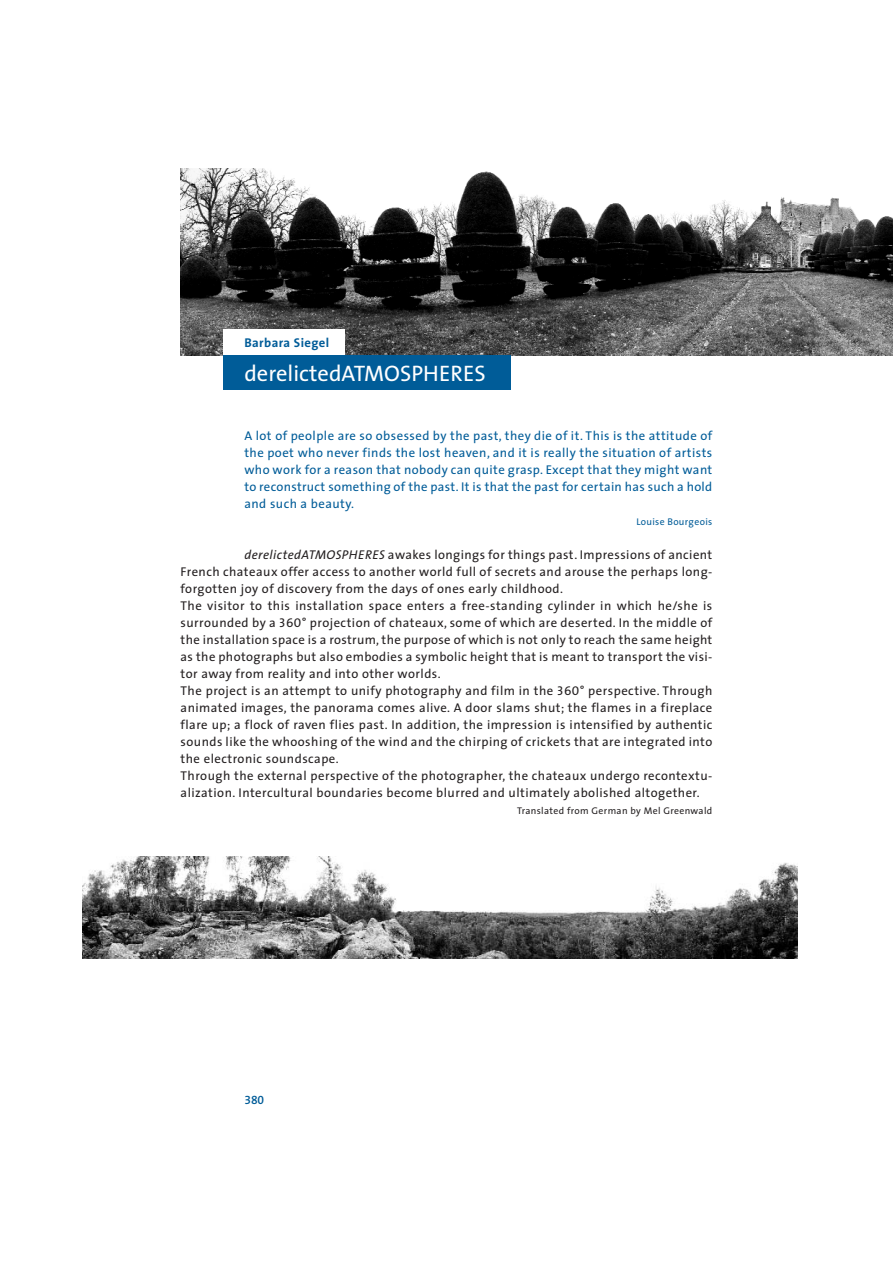
<style>
.page{position:relative;width:893px;height:1263px;background:#fff}
.page>*{position:absolute;margin:0;border:0;box-sizing:border-box;transform-origin:0 0}
.t1{font:22.5px "The Sans";color:#fff}
.t2{font:12.75px/17px "The Sans";letter-spacing:.035em;color:#231f20}
.t3{font:12.75px/17px "The Sans";letter-spacing:.025em;color:#005c98;text-align:justify}
.t4{font:700 12.75px "The Sans";letter-spacing:.03em;color:#005c98}
.t5{font:12px "The Sans Semi Bold Expert";color:#005c98}
.t6{font:9.75px "The Sans";letter-spacing:.035em;color:#231f20}
.t7{font:9.75px "The Sans";letter-spacing:.035em;color:#005c98}
.s1{font-style:italic}
.s2{font-family:"The Sans Caps"}
</style>
<div class="page">
<img style="left:181px;top:168px;width:711px;height:187px">
<img style="left:83px;top:857px;width:714px;height:102px">
<div style="left:223px;top:330px;width:121px;height:25px;background:#fff"></div>
<div style="left:223px;top:355px;width:287px;height:34px;background:#005c98"></div>
<p class="t4" style="left:244px;top:336px;width:86px">Barbara Siegel</p>
<h1 class="t1" style="left:244px;top:364px;width:243px">derelictedATMOSPHERES</h1>
<p class="t3" style="left:244px;top:429px;width:469px">A lot of peolple are so obsessed by the past, they die of it. This is the attitude of the poet who never finds the lost heaven, and it is really the situation of artists who work for a reason that nobody can quite grasp. Except that they might want to reconstruct something of the past. It is that the past for certain has such a hold and such a beauty.</p>
<p class="t7" style="left:636px;top:518px;width:77px">Louise Bourgeois</p>
<p class="t2" style="left:181px;top:548px;width:533px;text-indent:64px"><span class="s1">derelictedATMOSPHERES</span> awakes longings for things past. Impressions of ancient French chateaux offer access to another world full of secrets and arouse the perhaps long&shy;forgotten joy of discovery from the days of ones early childhood.<br>The visitor to this installation space enters a free-standing cylinder in which he/she is surrounded by a <span class="s2">360</span>° projection of chateaux, some of which are deserted. In the middle of the installation space is a rostrum, the purpose of which is not only to reach the same height as the photographs but also embodies a symbolic height that is meant to transport the visi&shy;tor away from reality and into other worlds.<br>The project is an attempt to unify photography and film in the <span class="s2">360</span>° perspective. Through animated images, the panorama comes alive. A door slams shut; the flames in a fireplace flare up; a flock of raven flies past. In addition, the impression is intensified by authentic sounds like the whooshing of the wind and the chirping of crickets that are integrated into the electronic soundscape.<br>Through the external perspective of the photographer, the chateaux undergo recontextu&shy;alization. Intercultural boundaries become blurred and ultimately abolished altogether.</p>
<p class="t6" style="left:517px;top:807px;width:197px">Translated from German by Mel Greenwald</p>
<p class="t5" style="left:244px;top:1092px;width:21px">380</p>
</div>
